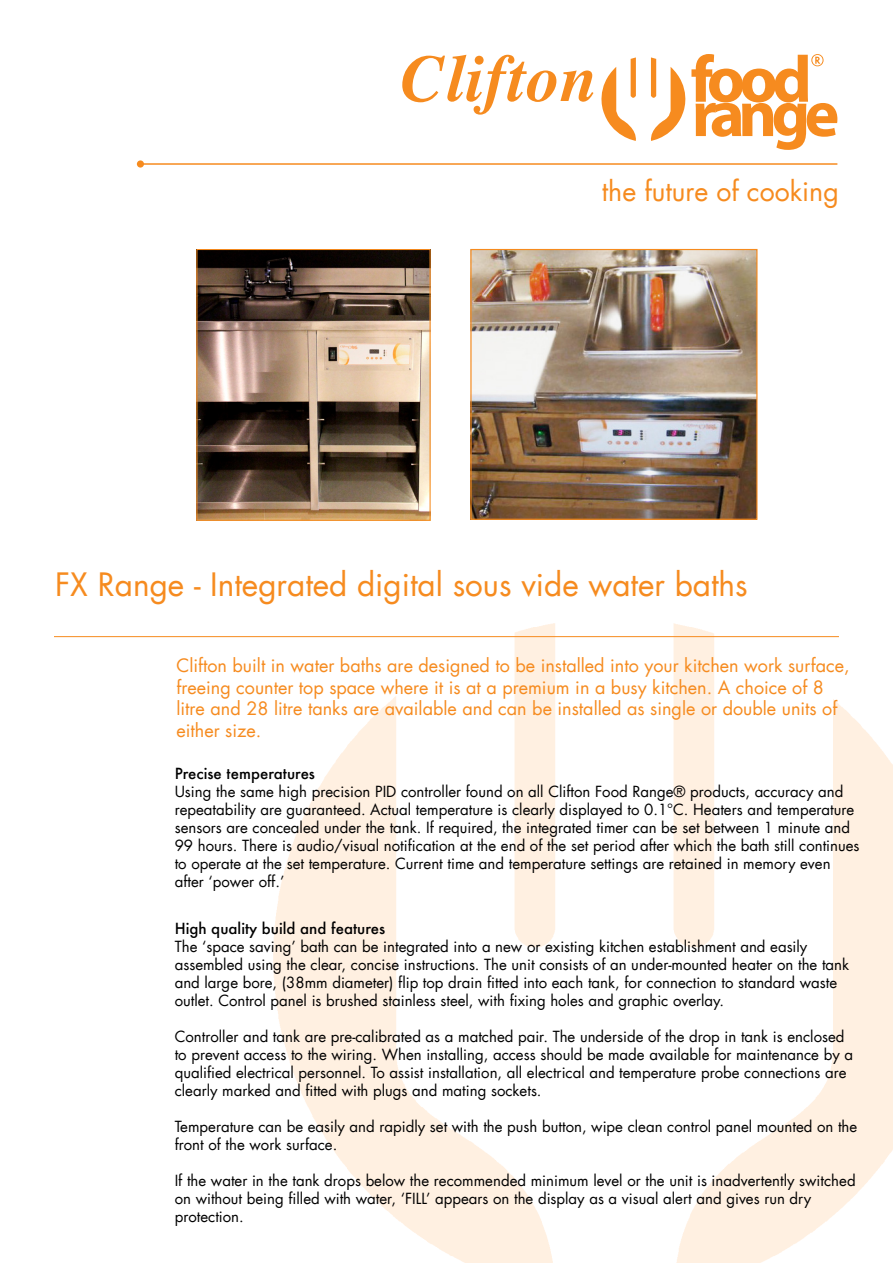
<style>
.page{position:relative;width:893px;height:1263px;background:#fff}
.page>*{position:absolute;margin:0;border:0;box-sizing:border-box;transform-origin:0 0}
.t1{font:31.5px "Futura LT";color:#f68b1f}
.t2{font:26.7px "Futura LT";color:#f68b1f}
.t3{font:18px/21.6px "Futura LT";color:#f68b1f}
.t4{font:15px/18px "Futura LT";color:#000}
.t5{font:500 15px "Futura";color:#000}
</style>
<div class="page">
<img style="left:251px;top:623px;width:642px;height:640px">
<svg style="left:402px;top:55px;width:234px;height:86px"></svg>
<svg style="left:650px;top:54px;width:187px;height:96px"></svg>
<hr style="left:140px;top:163px;width:697px;height:2px;background:#f68b1f">
<div style="left:137px;top:160px;width:7px;height:8px;background:#f68b1f;border-radius:50%"></div>
<hr style="left:54px;top:636px;width:785px;height:1px;background:#f68b1f">
<img style="left:198px;top:251px;width:231px;height:268px">
<div style="left:196px;top:249px;width:235px;height:272px;border:1px solid #f68b1f"></div>
<img style="left:472px;top:251px;width:283px;height:267px">
<div style="left:470px;top:249px;width:287px;height:271px;border:1px solid #f68b1f"></div>
<h2 class="t2" style="left:602px;top:174px;width:239px">the future of cooking</h2>
<h1 class="t1" style="left:55px;top:564px;width:694px">FX Range - Integrated digital sous vide water baths</h1>
<p class="t3" style="left:176px;top:655px;width:675px">Clifton built in water baths are designed to be installed into your kitchen work surface, freeing counter top space where it is at a premium in a busy kitchen. A choice of 8 litre and 28 litre tanks are available and can be installed as single or double units of either size.</p>
<p class="t5" style="left:175px;top:763px;width:142px">Precise temperatures</p>
<p class="t4" style="left:175px;top:782px;width:686px">Using the same high precision PID controller found on all Clifton Food Range® products, accuracy and repeatability are guaranteed. Actual temperature is clearly displayed to 0.1°C. Heaters and temperature sensors are concealed under the tank. If required, the integrated timer can be set between 1 minute and 99 hours. There is audio/visual notification at the end of the set period after which the bath still continues to operate at the set temperature. Current time and temperature settings are retained in memory even after ‘power off.’</p>
<p class="t5" style="left:175px;top:918px;width:212px">High quality build and features</p>
<p class="t4" style="left:175px;top:937px;width:676px">The ‘space saving’ bath can be integrated into a new or existing kitchen establishment and easily assembled using the clear, concise instructions. The unit consists of an under-mounted heater on the tank and large bore, (38mm diameter) flip top drain fitted into each tank, for connection to standard waste outlet. Control panel is brushed stainless steel, with fixing holes and graphic overlay.</p>
<p class="t4" style="left:175px;top:1027px;width:680px">Controller and tank are pre-calibrated as a matched pair. The underside of the drop in tank is enclosed to prevent access to the wiring. When installing, access should be made available for maintenance by a qualified electrical personnel. To assist installation, all electrical and temperature probe connections are clearly marked and fitted with plugs and mating sockets.</p>
<p class="t4" style="left:175px;top:1117px;width:684px">Temperature can be easily and rapidly set with the push button, wipe clean control panel mounted on the front of the work surface.</p>
<p class="t4" style="left:175px;top:1171px;width:682px">If the water in the tank drops below the recommended minimum level or the unit is inadvertently switched on without being filled with water, ‘FILL’ appears on the display as a visual alert and gives run dry protection.</p>
</div>
